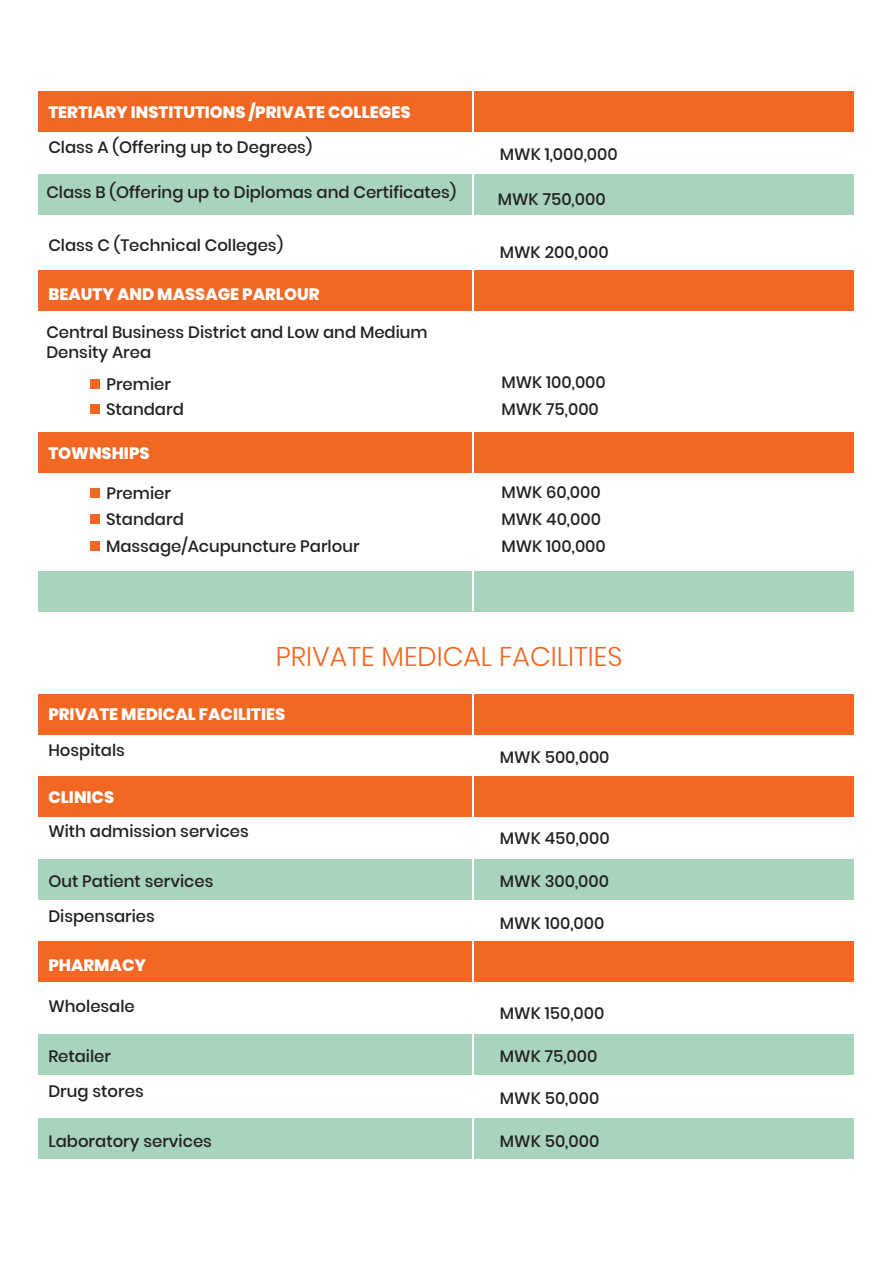
<style>
.page{position:relative;width:893px;height:1263px;background:#fff}
.page>*{position:absolute;margin:0;border:0;box-sizing:border-box;transform-origin:0 0}
.t1{font:300 27px "Poppins";color:#f26722}
.t2{font:500 16.5px/19.8px "Poppins";color:#231f20}
.t3{font:800 16.5px "Poppins";color:#fff}
</style>
<div class="page">
<div style="left:39px;top:174px;width:815px;height:40px;background:#a8d4be"></div>
<div style="left:39px;top:571px;width:815px;height:40px;background:#a8d4be"></div>
<div style="left:39px;top:91px;width:815px;height:41px;background:#f26722"></div>
<div style="left:39px;top:270px;width:815px;height:41px;background:#f26722"></div>
<div style="left:39px;top:432px;width:815px;height:41px;background:#f26722"></div>
<hr style="left:472px;top:87px;width:2px;height:524px;background:#fff">
<div style="left:91px;top:379px;width:9px;height:9px;background:#f26722"></div>
<div style="left:90px;top:405px;width:9px;height:9px;background:#f26722"></div>
<div style="left:91px;top:489px;width:9px;height:9px;background:#f26722"></div>
<div style="left:90px;top:514px;width:9px;height:9px;background:#f26722"></div>
<div style="left:90px;top:541px;width:9px;height:9px;background:#f26722"></div>
<div style="left:39px;top:777px;width:815px;height:40px;background:#f26722"></div>
<div style="left:39px;top:859px;width:815px;height:41px;background:#a8d4be"></div>
<div style="left:39px;top:694px;width:815px;height:41px;background:#f26722"></div>
<div style="left:39px;top:942px;width:815px;height:40px;background:#f26722"></div>
<div style="left:39px;top:1034px;width:815px;height:41px;background:#a8d4be"></div>
<div style="left:39px;top:1118px;width:815px;height:41px;background:#a8d4be"></div>
<hr style="left:472px;top:690px;width:2px;height:524px;background:#fff">
<p class="t3" style="left:48px;top:102px;width:364px">TERTIARY INSTITUTIONS /PRIVATE COLLEGES</p>
<p class="t2" style="left:48px;top:138px;width:266px">Class A (Offering up to Degrees)</p>
<p class="t2" style="left:500px;top:145px;width:119px">MWK 1,000,000</p>
<p class="t2" style="left:46px;top:183px;width:412px">Class B (Offering up to Diplomas and Certificates)</p>
<p class="t2" style="left:498px;top:190px;width:109px">MWK 750,000</p>
<p class="t2" style="left:48px;top:235px;width:236px">Class C (Technical Colleges)</p>
<p class="t2" style="left:500px;top:242px;width:110px">MWK 200,000</p>
<p class="t3" style="left:48px;top:284px;width:273px">BEAUTY AND MASSAGE PARLOUR</p>
<p class="t2" style="left:46px;top:323px;width:383px">Central Business District and Low and Medium<br>Density Area</p>
<p class="t2" style="left:106px;top:374px;width:66px">Premier</p>
<p class="t2" style="left:501px;top:369px;width:106px;line-height:27px">MWK 100,000<br>MWK 75,000</p>
<p class="t2" style="left:106px;top:399px;width:79px">Standard</p>
<p class="t3" style="left:48px;top:443px;width:103px">TOWNSHIPS</p>
<p class="t2" style="left:106px;top:483px;width:66px">Premier</p>
<p class="t2" style="left:501px;top:482px;width:101px">MWK 60,000</p>
<p class="t2" style="left:106px;top:509px;width:79px">Standard</p>
<p class="t2" style="left:501px;top:509px;width:101px">MWK 40,000</p>
<p class="t2" style="left:106px;top:536px;width:255px">Massage/Acupuncture Parlour</p>
<p class="t2" style="left:501px;top:536px;width:106px">MWK 100,000</p>
<h1 class="t1" style="left:276px;top:640px;width:348px">PRIVATE MEDICAL FACILITIES</h1>
<p class="t3" style="left:48px;top:705px;width:238px">PRIVATE MEDICAL FACILITIES</p>
<p class="t2" style="left:48px;top:741px;width:78px">Hospitals</p>
<p class="t2" style="left:500px;top:748px;width:111px">MWK 500,000</p>
<p class="t3" style="left:48px;top:788px;width:67px">CLINICS</p>
<p class="t2" style="left:48px;top:821px;width:202px">With admission services</p>
<p class="t2" style="left:48px;top:871px;width:166px">Out Patient services</p>
<p class="t2" style="left:500px;top:828px;width:111px">MWK 450,000</p>
<p class="t2" style="left:500px;top:871px;width:111px">MWK 300,000</p>
<p class="t2" style="left:48px;top:907px;width:108px">Dispensaries</p>
<p class="t2" style="left:500px;top:914px;width:106px">MWK 100,000</p>
<p class="t3" style="left:48px;top:956px;width:99px">PHARMACY</p>
<p class="t2" style="left:48px;top:996px;width:88px">Wholesale</p>
<p class="t2" style="left:48px;top:1046px;width:64px">Retailer</p>
<p class="t2" style="left:500px;top:1003px;width:106px">MWK 150,000</p>
<p class="t2" style="left:500px;top:1046px;width:99px">MWK 75,000</p>
<p class="t2" style="left:48px;top:1082px;width:97px">Drug stores</p>
<p class="t2" style="left:500px;top:1089px;width:101px">MWK 50,000</p>
<p class="t2" style="left:48px;top:1131px;width:165px">Laboratory services</p>
<p class="t2" style="left:500px;top:1131px;width:101px">MWK 50,000</p>
</div>
